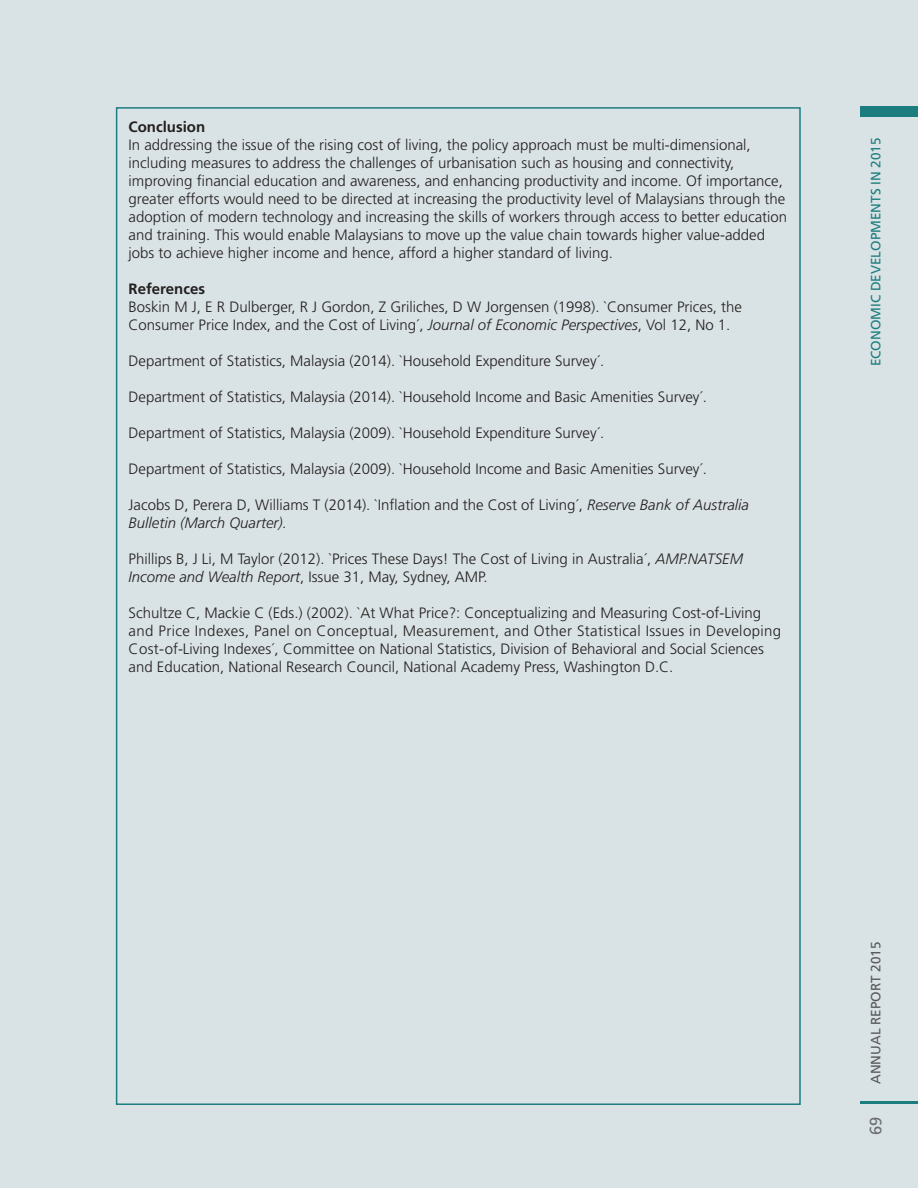
<style>
.page{position:relative;width:918px;height:1188px;background:#d9e2e4}
.page>*{position:absolute;margin:0;border:0;box-sizing:border-box;transform-origin:0 0}
.t1{font:16.5px "Frutiger";color:#6c6d70}
.t2{font:300 15px/18px "Frutiger";color:#231f20}
.t3{font:700 15px "Frutiger";color:#231f20}
.t4{font:13.5px "Frutiger";color:#1c7d7f}
.t5{font:13.5px "Frutiger";color:#57585a}
.s1{font-style:italic}
</style>
<div class="page">
<hr style="left:860px;top:1101px;width:58px;height:3px;background:#1c7d7f">
<div style="left:860px;top:106px;width:58px;height:11px;background:#1c7d7f"></div>
<p class="t3" style="left:129px;top:118px;width:78px">Conclusion</p>
<p class="t2" style="left:129px;top:136px;width:660px">In addressing the issue of the rising cost of living, the policy approach must be multi-dimensional, including measures to address the challenges of urbanisation such as housing and connectivity, improving financial education and awareness, and enhancing productivity and income. Of importance, greater efforts would need to be directed at increasing the productivity level of Malaysians through the adoption of modern technology and increasing the skills of workers through access to better education and training. This would enable Malaysians to move up the value chain towards higher value-added jobs to achieve higher income and hence, afford a higher standard of living.</p>
<p class="t3" style="left:129px;top:280px;width:78px">References</p>
<p class="t2" style="left:129px;top:298px;width:615px">Boskin M J, E R Dulberger, R J Gordon, Z Griliches, D W Jorgensen (1998). `Consumer Prices, the<br>Consumer Price Index, and the Cost of Living´, <span class="s1">Journal of Economic Perspectives</span>, Vol 12, No 1.</p>
<p class="t2" style="left:129px;top:352px;width:477px">Department of Statistics, Malaysia (2014). `Household Expenditure Survey´.</p>
<p class="t2" style="left:129px;top:388px;width:580px">Department of Statistics, Malaysia (2014). `Household Income and Basic Amenities Survey´.</p>
<p class="t2" style="left:129px;top:424px;width:477px">Department of Statistics, Malaysia (2009). `Household Expenditure Survey´.</p>
<p class="t2" style="left:129px;top:460px;width:580px">Department of Statistics, Malaysia (2009). `Household Income and Basic Amenities Survey´.</p>
<p class="t2" style="left:129px;top:496px;width:622px">Jacobs D, Perera D, Williams T (2014). `Inflation and the Cost of Living´, <span class="s1">Reserve Bank of Australia<br>Bulletin (March Quarter).</span></p>
<p class="t2" style="left:129px;top:550px;width:616px">Phillips B, J Li, M Taylor (2012). `Prices These Days! The Cost of Living in Australia´, <span class="s1">AMP.NATSEM<br>Income and Wealth Report</span>, Issue 31, May, Sydney, AMP.</p>
<p class="t2" style="left:129px;top:604px;width:654px">Schultze C, Mackie C (Eds.) (2002). `At What Price?: Conceptualizing and Measuring Cost-of-Living and Price Indexes, Panel on Conceptual, Measurement, and Other Statistical Issues in Developing Cost-of-Living Indexes´, Committee on National Statistics, Division of Behavioral and Social Sciences and Education, National Research Council, National Academy Press, Washington D.C.</p>
<p class="t4" style="left:868px;top:366px;width:230px;rotate:-90deg">ECONOMIC DEVELOPMENTS IN 2015</p>
<p class="t5" style="left:868px;top:1084px;width:144px;rotate:-90deg">ANNUAL REPORT 2015</p>
<p class="t1" style="left:866px;top:1135px;width:20px;rotate:-90deg">69</p>
</div>
